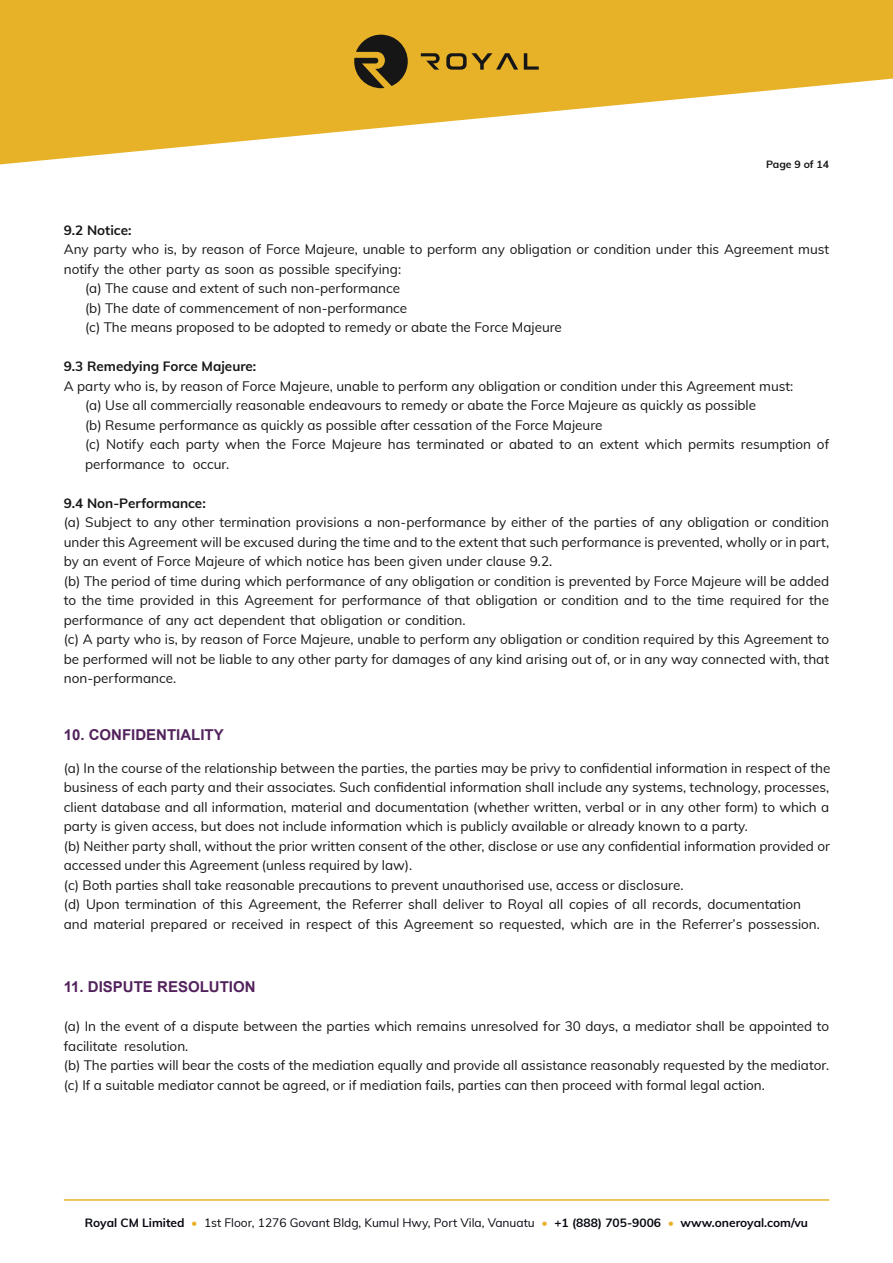
<style>
.page{position:relative;width:893px;height:1263px;background:#fff}
.page>*{position:absolute;margin:0;border:0;box-sizing:border-box;transform-origin:0 0}
.t1{font:700 15px "Arial";color:#52225c}
.t2{font:13.5px/19.5px "Muli";color:#161617}
.t3{font:700 13.5px "Muli";color:#161617}
.t4{font:12px "Muli";color:#05080f}
.t5{font:700 10.5px "Muli";color:#161617}
.s1{font-style:inherit}
.s2{font-weight:700}
.s3{font-weight:700;color:#e7b228}
</style>
<div class="page">
<svg style="left:0;top:0;width:893px;height:165px;fill:#e7b228"></svg>
<svg style="left:421px;top:53px;width:19px;height:17px"></svg>
<svg style="left:524px;top:53px;width:15px;height:17px"></svg>
<svg style="left:446px;top:53px;width:72px;height:17px"></svg>
<svg style="left:354px;top:35px;width:54px;height:53px;background:#64501d"></svg>
<hr style="left:64px;top:1199px;width:765px;height:2px;background:#e7b228">
<p class="t5" style="left:766px;top:156px;width:65px">Page 9 of 14</p>
<p class="t3" style="left:64px;top:220px;width:69px">9.2 Notice:</p>
<p class="t2" style="left:64px;top:239px;width:767px">Any party who is, by reason of Force Majeure, unable to perform any obligation or condition under this Agreement must</p>
<p class="t2" style="left:64px;top:258px;width:339px">notify the other party as soon as possible specifying:</p>
<p class="t2" style="left:85px;top:278px;width:316px">(a) The cause and extent of such non-performance</p>
<p class="t2" style="left:85px;top:297px;width:324px">(b) The date of commencement of non-performance</p>
<p class="t2" style="left:85px;top:317px;width:478px">(c) The means proposed to be adopted to remedy or abate the Force Majeure</p>
<p class="t3" style="left:64px;top:356px;width:194px">9.3 Remedying Force Majeure:</p>
<p class="t2" style="left:85px;top:375px;width:746px;text-indent:-21px">A party who is, by reason of Force Majeure, unable to perform any obligation or condition under this Agreement must:<br>(a) Use all commercially reasonable endeavours to remedy or abate the Force Majeure as quickly as possible<br>(b) Resume performance as quickly as possible after cessation of the Force Majeure<br>(c) Notify each party when the Force Majeure has terminated or abated to an extent which permits resumption of performance to occur.</p>
<p class="t3" style="left:64px;top:493px;width:143px">9.4 Non-Performance:</p>
<p class="t2" style="left:64px;top:512px;width:767px">(a) Subject to any other termination provisions a non-performance by either of the parties of any obligation or condition under this Agreement will be excused during the time and to the extent that such performance is prevented, wholly or in part, by an event of Force Majeure of which notice has been given under clause 9.2.<br>(b) The period of time during which performance of any obligation or condition is prevented by Force Majeure will be added to the time provided in this Agreement for performance of that obligation or condition and to the time required for the performance of any act dependent that obligation or condition.<br>(c) A party who is, by reason of Force Majeure, unable to perform any obligation or condition required by this Agreement to be performed will not be liable to any other party for damages of any kind arising out of, or in any way connected with, that non-performance.</p>
<p class="t1" style="left:64px;top:725px;width:162px">10. CONFIDENTIALITY</p>
<p class="t2" style="left:64px;top:757px;width:768px">(a) In the course of the relationship between the parties, the parties may be privy to confidential information in respect of the business of each party and their associates. Such confidential information shall include any systems, technology, processes, client database and all information, material and documentation (whether written, verbal or in any other form) to which a party is given access, but does not include information which is publicly available or already known to a party.<br>(b) Neither party shall, without the prior written consent of the other, disclose or use any confidential information provided or accessed under this Agreement (unless required by law).<br>(c) Both parties shall take reasonable precautions to prevent unauthorised use, access or disclosure.<br>(d) Upon termination of this Agreement, the Referr<span class="s1">er</span> shall deliver to Royal all copies of all records, documentation<br>and material prepared or received in respect of this Agreement so requested, which are in the Referr<span class="s1">er</span>’s possession.</p>
<p class="t1" style="left:64px;top:977px;width:193px">11. DISPUTE RESOLUTION</p>
<p class="t2" style="left:64px;top:1016px;width:767px">(a) In the event of a dispute between the parties which remains unresolved for 30 days, a mediator shall be appointed to facilitate resolution.<br>(b) The parties will bear the costs of the mediation equally and provide all assistance reasonably requested by the mediator. (c) If a suitable mediator cannot be agreed, or if mediation fails, parties can then proceed with formal legal action.</p>
<p class="t4" style="left:85px;top:1213px;width:725px"><span class="s2">Royal CM Limited</span> <span class="s3">•</span> 1st Floor, 1276 Govant Bldg, Kumul Hwy, Port Vila, Vanuatu <span class="s3">•</span> <span class="s2">+1 (888) 705-9006</span> <span class="s3">•</span> <span class="s2">www.oneroyal.com/vu</span></p>
</div>
